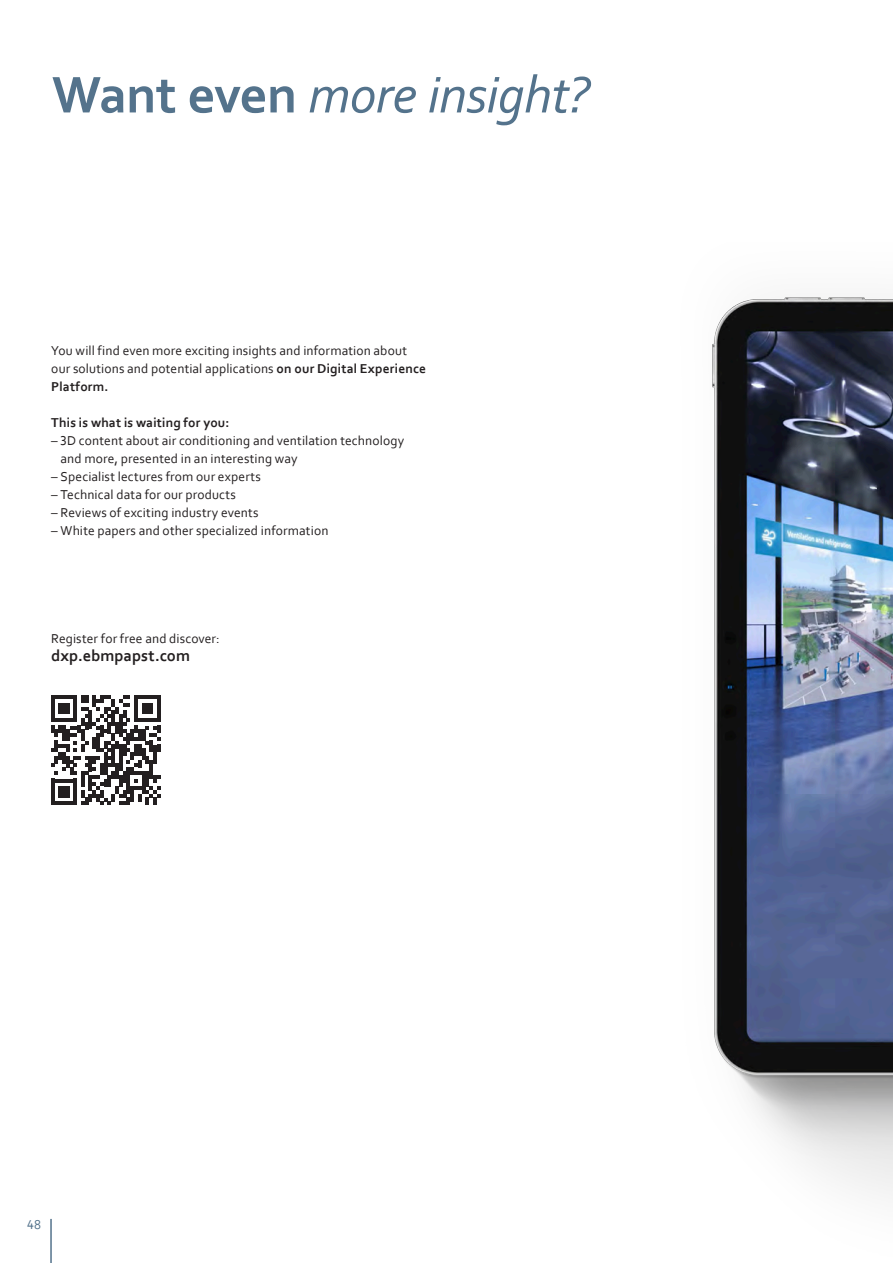
<style>
.page{position:relative;width:893px;height:1263px;background:#fff}
.page>*{position:absolute;margin:0;border:0;box-sizing:border-box;transform-origin:0 0}
.BRO_A4_Headline_36_39_6pt_bluegray{font:italic 54px "Corbel";letter-spacing:-.01em;color:#54738c}
.BRO_A4_Subline_9_12pt_black_grid{font:700 16.5px "Corbel";letter-spacing:.005em;color:#231f20}
.BRO_A4_Subline_9_12pt_black_grid-2{font:13.5px/18px "Corbel";letter-spacing:.01em;color:#231f20}
.BRO_A4_Copy_9_12pt_black_grid{font:13.5px "Corbel";letter-spacing:.005em;color:#231f20}
.BRO_A4_Subline_9_12pt_black_grid-3{font:700 13.5px "Corbel";letter-spacing:.015em;color:#231f20}
.t1{font:13.5px "Corbel";color:#54738c}
.s1{font-weight:700;font-style:normal}
.s2{font-weight:700}
</style>
<div class="page">
<hr style="left:892px;top:0;width:1px;height:1263px;background:#fcb814">
<img style="left:712px;top:243px;width:181px;height:1020px">
<svg style="left:51px;top:695px;width:110px;height:110px"></svg>
<hr style="left:50px;top:1219px;width:2px;height:44px;background:#54738c">
<p class="BRO_A4_Headline_36_39_6pt_bluegray" style="left:52px;top:61px;width:539px"><span class="s1">Want even</span> more insight?</p>
<p class="BRO_A4_Subline_9_12pt_black_grid-2" style="left:51px;top:341px;width:357px">You will find even more exciting insights and information about</p>
<p class="BRO_A4_Subline_9_12pt_black_grid-2" style="left:51px;top:359px;width:376px">our solutions and potential applications <span class="s2">on our Digital Experience<br>Platform.</span></p>
<p class="BRO_A4_Subline_9_12pt_black_grid-3" style="left:51px;top:414px;width:180px">This is what is waiting for you:</p>
<p class="BRO_A4_Subline_9_12pt_black_grid-2" style="left:61px;top:431px;width:345px;text-indent:-9px">– 3D content about air conditioning and ventilation technology and more, presented in an interesting way</p>
<p class="BRO_A4_Subline_9_12pt_black_grid-2" style="left:51px;top:467px;width:211px">– Specialist lectures from our experts</p>
<p class="BRO_A4_Subline_9_12pt_black_grid-2" style="left:51px;top:485px;width:186px">– Technical data for our products</p>
<p class="BRO_A4_Subline_9_12pt_black_grid-2" style="left:51px;top:503px;width:209px">– Reviews of exciting industry events</p>
<p class="BRO_A4_Subline_9_12pt_black_grid-2" style="left:51px;top:521px;width:279px">– White papers and other specialized information</p>
<p class="BRO_A4_Copy_9_12pt_black_grid" style="left:51px;top:630px;width:170px">Register for free and discover:</p>
<p class="BRO_A4_Subline_9_12pt_black_grid" style="left:51px;top:645px;width:141px">dxp.ebmpapst.com</p>
<p class="t1" style="left:27px;top:1216px;width:15px">48</p>
</div>
